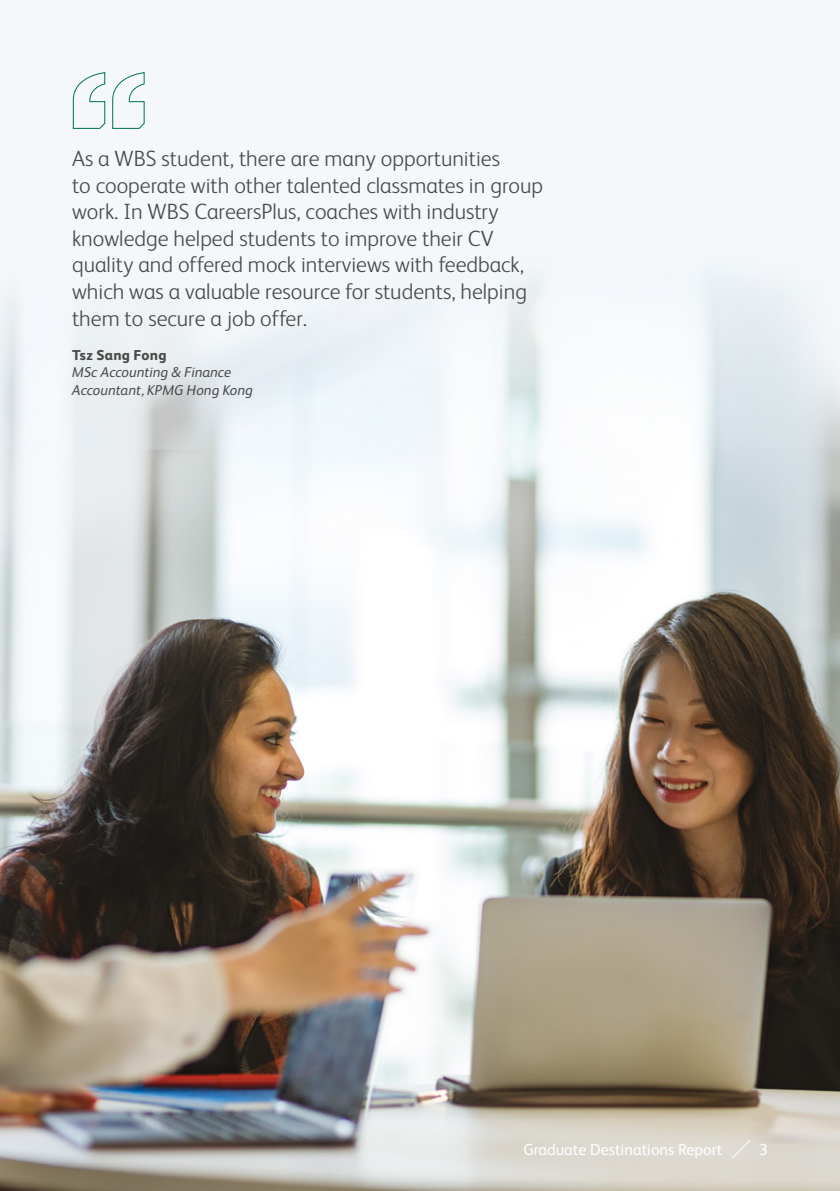
<style>
.page{position:relative;width:840px;height:1191px;background:#fff}
.page>*{position:absolute;margin:0;border:0;box-sizing:border-box;transform-origin:0 0}
.t1{font:300 22.2px/26.6px "FS Albert";color:#4a4a49}
.t2{font:16px "FS Albert";color:#fff}
.t3{font:italic 14.4px/18px "FS Albert";color:#4a4a49}
.t4{font:800 14.4px "FS Albert";letter-spacing:.015em;color:#4a4a49}
</style>
<div class="page">
<img style="left:0;top:0;width:839px;height:1191px">
<svg style="left:729px;top:1139px;width:21px;height:20px"></svg>
<svg style="left:72px;top:72px;width:33px;height:57px"></svg>
<svg style="left:112px;top:72px;width:33px;height:57px"></svg>
<p class="t1" style="left:72px;top:144px;width:472px">As a WBS student, there are many opportunities<br>to cooperate with other talented classmates in group work. In WBS CareersPlus, coaches with industry knowledge helped students to improve their CV quality and offered mock interviews with feedback, which was a valuable resource for students, helping them to secure a job offer.</p>
<p class="t4" style="left:72px;top:344px;width:96px">Tsz Sang Fong</p>
<p class="t3" style="left:72px;top:362px;width:182px">MSc Accounting &amp; Finance<br>Accountant, KPMG Hong Kong</p>
<p class="t2" style="left:523px;top:1138px;width:200px">Graduate Destinations Report</p>
<p class="t2" style="left:758px;top:1138px;width:10px">3</p>
</div>
